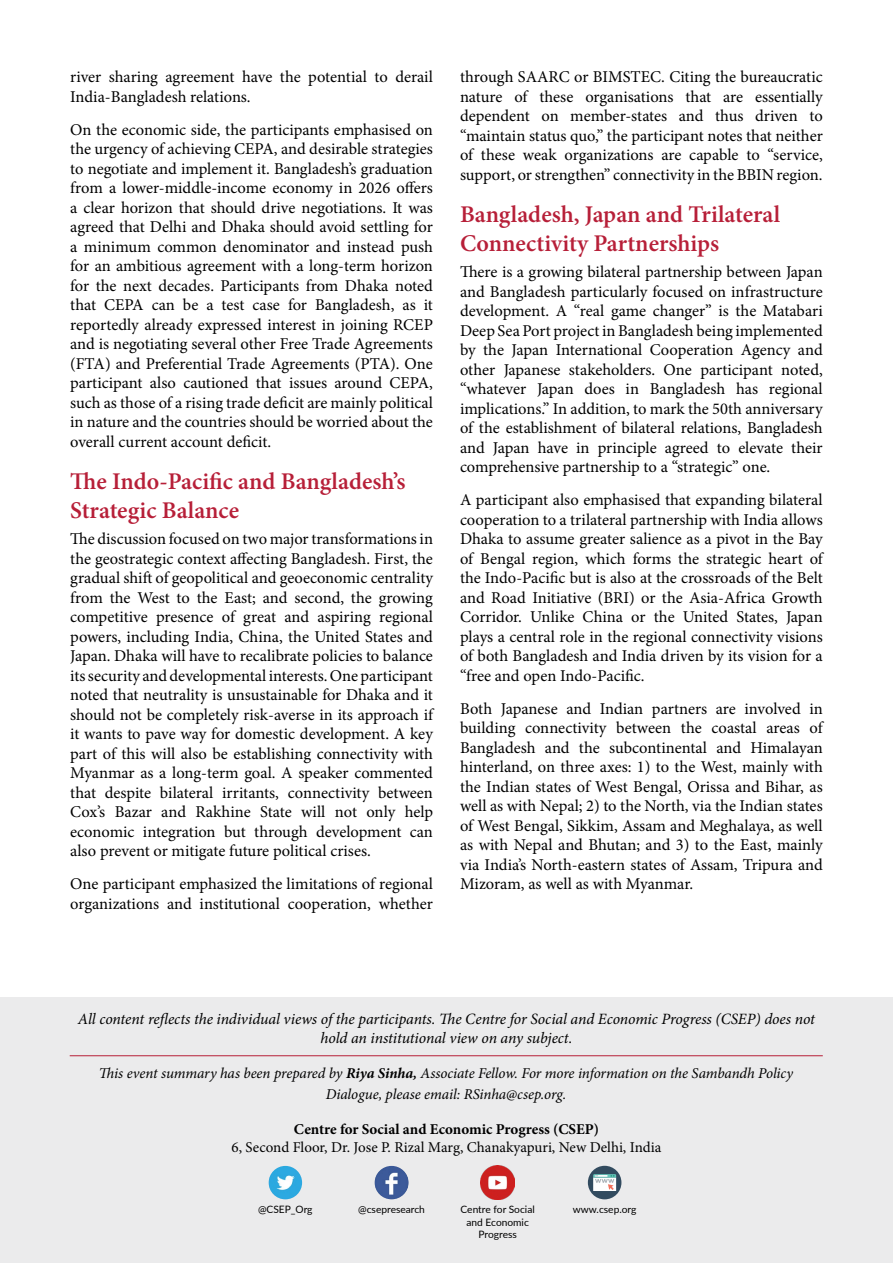
<style>
.page{position:relative;width:893px;height:1263px;background:#fff}
.page>*{position:absolute;margin:0;border:0;box-sizing:border-box;transform-origin:0 0}
.t1{font:600 24px/28.8px "Minion Pro";color:#b71f38}
.t2{font:16.5px/19.5px "Minion Pro";color:#000;text-align:justify}
.t3{font:italic 15.75px/18.9px "Minion Pro";letter-spacing:-.005em;color:#000;text-align:center}
.t4{font:italic 15px/21px "Minion Pro";letter-spacing:-.005em;color:#000;text-align:center}
.t5{font:15px "Minion Pro";color:#000}
.t6{font:700 15px "Minion Pro";color:#000}
.t7{font:10.2px/12.3px "Lato";color:#000;text-align:center}
.s1{font-weight:700}
</style>
<div class="page">
<div style="left:0;top:998px;width:893px;height:265px;background:#ebebec"></div>
<hr style="left:70px;top:1055px;width:753px;height:1px;background:#b71f38">
<img style="left:481px;top:1166px;width:33px;height:33px">
<img style="left:269px;top:1166px;width:33px;height:33px;border-radius:17px">
<img style="left:375px;top:1166px;width:34px;height:33px;border-radius:17px">
<div style="left:588px;top:1166px;width:33px;height:33px;background:#324b5f;border-radius:50%"></div>
<svg style="left:593px;top:1174px;width:23px;height:17px"></svg>
<p class="t2" style="left:70px;top:67px;width:364px">river sharing agreement have the potential to derail<br>India-Bangladesh relations.</p>
<p class="t2" style="left:70px;top:120px;width:364px">On the economic side, the participants emphasised on the urgency of achieving CEPA, and desirable strategies to negotiate and implement it. Bangladesh’s graduation from a lower-middle-income economy in 2026 offers a clear horizon that should drive negotiations. It was agreed that Delhi and Dhaka should avoid settling for a minimum common denominator and instead push for an ambitious agreement with a long-term horizon for the next decades. Participants from Dhaka noted that CEPA can be a test case for Bangladesh, as it reportedly already expressed interest in joining RCEP and is negotiating several other Free Trade Agreements (FTA) and Preferential Trade Agreements (PTA). One participant also cautioned that issues around CEPA, such as those of a rising trade deficit are mainly political in nature and the countries should be worried about the overall current account deficit.</p>
<h1 class="t1" style="left:70px;top:467px;width:337px">The Indo-Pacific and Bangladesh’s<br>Strategic Balance</h1>
<p class="t2" style="left:70px;top:529px;width:364px">The discussion focused on two major transformations in the geostrategic context affecting Bangladesh. First, the gradual shift of geopolitical and geoeconomic centrality from the West to the East; and second, the growing competitive presence of great and aspiring regional powers, including India, China, the United States and Japan. Dhaka will have to recalibrate policies to balance its security and developmental interests. One participant noted that neutrality is unsustainable for Dhaka and it should not be completely risk-averse in its approach if it wants to pave way for domestic development. A key part of this will also be establishing connectivity with Myanmar as a long-term goal. A speaker commented that despite bilateral irritants, connectivity between Cox’s Bazar and Rakhine State will not only help economic integration but through development can also prevent or mitigate future political crises.</p>
<p class="t2" style="left:70px;top:874px;width:364px">One participant emphasized the limitations of regional organizations and institutional cooperation, whether</p>
<p class="t2" style="left:460px;top:67px;width:364px">through SAARC or BIMSTEC. Citing the bureaucratic nature of these organisations that are essentially dependent on member-states and thus driven to “maintain status quo,” the participant notes that neither of these weak organizations are capable to “service, support, or strengthen” connectivity in the BBIN region.</p>
<h1 class="t1" style="left:460px;top:200px;width:322px">Bangladesh, Japan and Trilateral<br>Connectivity Partnerships</h1>
<p class="t2" style="left:460px;top:262px;width:364px">There is a growing bilateral partnership between Japan and Bangladesh particularly focused on infrastructure development. A “real game changer” is the Matabari Deep Sea Port project in Bangladesh being implemented by the Japan International Cooperation Agency and other Japanese stakeholders. One participant noted, “whatever Japan does in Bangladesh has regional implications.” In addition, to mark the 50th anniversary of the establishment of bilateral relations, Bangladesh and Japan have in principle agreed to elevate their comprehensive partnership to a “strategic” one.</p>
<p class="t2" style="left:460px;top:490px;width:364px">A participant also emphasised that expanding bilateral cooperation to a trilateral partnership with India allows Dhaka to assume greater salience as a pivot in the Bay of Bengal region, which forms the strategic heart of the Indo-Pacific but is also at the crossroads of the Belt and Road Initiative (BRI) or the Asia-Africa Growth Corridor. Unlike China or the United States, Japan plays a central role in the regional connectivity visions of both Bangladesh and India driven by its vision for a “free and open Indo-Pacific.</p>
<p class="t2" style="left:460px;top:699px;width:364px">Both Japanese and Indian partners are involved in building connectivity between the coastal areas of Bangladesh and the subcontinental and Himalayan hinterland, on three axes: 1) to the West, mainly with the Indian states of West Bengal, Orissa and Bihar, as well as with Nepal; 2) to the North, via the Indian states of West Bengal, Sikkim, Assam and Meghalaya, as well as with Nepal and Bhutan; and 3) to the East, mainly via India’s North-eastern states of Assam, Tripura and Mizoram, as well as with Myanmar.</p>
<p class="t3" style="left:78px;top:1009px;width:739px">All content reflects the individual views of the participants. The Centre for Social and Economic Progress (CSEP) does not hold an institutional view on any subject.</p>
<p class="t4" style="left:99px;top:1063px;width:696px">This event summary has been prepared by <span class="s1">Riya Sinha,</span> Associate Fellow. For more information on the Sambandh Policy<br>Dialogue, please email: RSinha@csep.org.</p>
<p class="t6" style="left:294px;top:1119px;width:307px">Centre for Social and Economic Progress (CSEP)</p>
<p class="t5" style="left:232px;top:1137px;width:431px">6, Second Floor, Dr. Jose P. Rizal Marg, Chanakyapuri, New Delhi, India</p>
<p class="t7" style="left:258px;top:1203px;width:56px">@CSEP_Org</p>
<p class="t7" style="left:358px;top:1203px;width:68px">@csepresearch</p>
<p class="t7" style="left:461px;top:1203px;width:76px">Centre for Social and Economic<br>Progress</p>
<p class="t7" style="left:573px;top:1203px;width:65px">www.csep.org</p>
</div>
